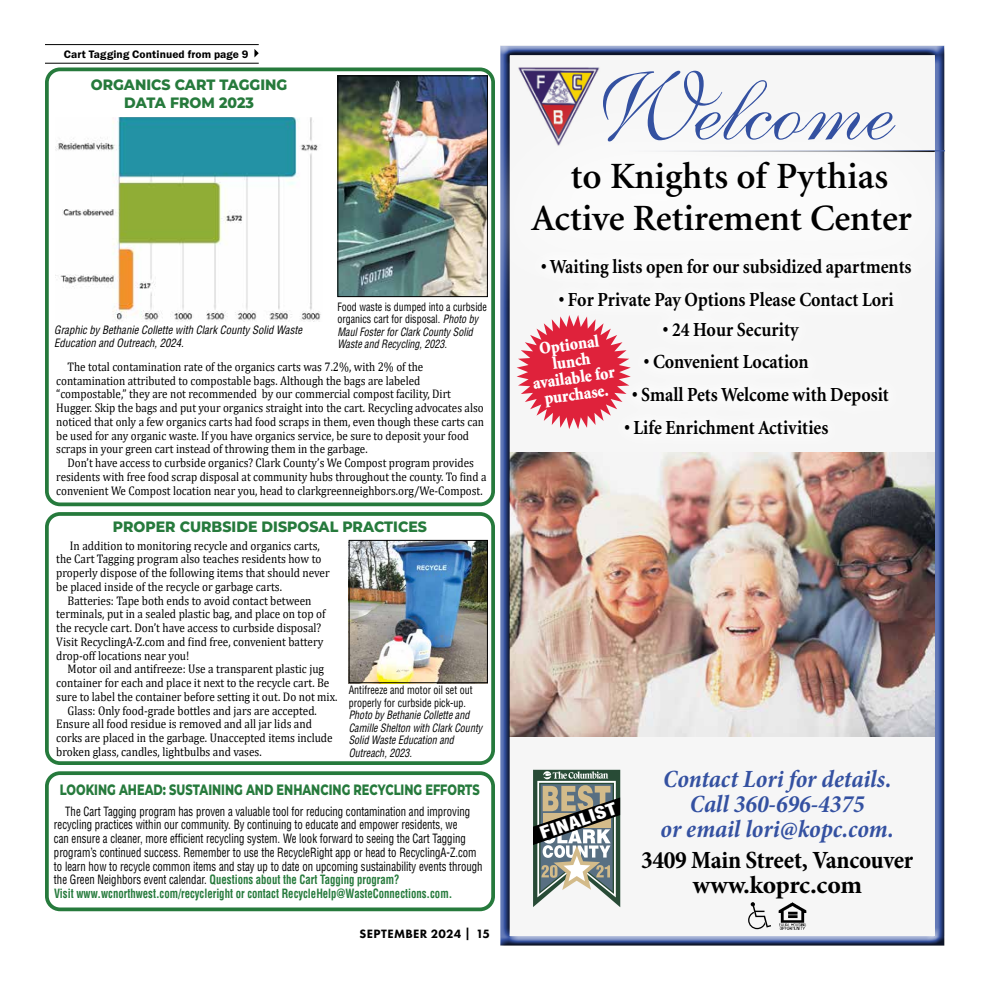
<style>
.page{position:relative;width:990px;height:990px;background:#fff}
.page>*{position:absolute;margin:0;border:0;box-sizing:border-box;transform-origin:0 0}
.t1{font:98.88px "Shelley Volante Script";color:#3451a1}
.t2{font:600 37.12px/41.6px "Minion";color:#000;text-align:center}
.t3{font:italic 700 condensed 25px/25px "Minion Pro";color:#3451a1;text-align:center}
.t4{font:700 condensed 25px/25px "Minion Pro";letter-spacing:-.015em;color:#000;text-align:center}
.t5{font:700 20px "Minion";color:#000;scale:.9 1}
.t6{font:900 17.5px/16.8px "Minion";color:#fff;text-align:center;scale:.9 1}
.t7{font:900 condensed 16.62px "Helvetica LT";color:#fff;scale:1.31 1}
.t8{font:800 15px/18px "Montserrat";color:#267a3c;text-align:center;scale:.94 1}
.t9{font:800 15px "Montserrat";color:#267a3c;scale:.75 1}
.t10{font:12.5px/13.8px "Cambria";color:#000;scale:.9 1}
.t11{font:12.5px/13.8px "Cambria";color:#000;scale:.89 1}
.t12{font:condensed 12.5px/13.8px "Helvetica LT Std";color:#000;scale:.86 1}
.t13{font:800 12.5px "Futura PT";letter-spacing:.03em;color:#000}
.t14{font:italic condensed 11.25px/12.5px "Helvetica LT Std";color:#000;scale:.89 1}
.t15{font:italic condensed 11.25px/12.5px "Helvetica LT Std";color:#000;scale:.95 1}
.t16{font:condensed 11.25px/12.5px "Helvetica LT Std";color:#000;scale:.89 1}
.t17{font:11.25px "Franklin Gothic URW Dem";letter-spacing:.01em;color:#000}
.s1{font-style:normal}
.s2{font-weight:700;color:#267a3c}
</style>
<div class="page">
<div style="left:500px;top:46px;width:444px;height:900px;background:#000;opacity:.75"></div>
<img style="left:510px;top:453px;width:425px;height:284px">
<img style="left:779px;top:903px;width:27px;height:26px">
<svg style="left:748px;top:902px;width:23px;height:27px"></svg>
<img style="left:515px;top:64px;width:85px;height:10px">
<div style="left:500px;top:74px;width:444px;height:247px;background:#fff;opacity:.75"></div>
<div style="left:527px;top:243px;width:399px;height:207px;background:#f8f8f8"></div>
<svg style="left:517px;top:315px;width:114px;height:114px"></svg>
<svg style="left:533px;top:770px;width:87px;height:137px"></svg>
<hr style="left:45px;top:44px;width:214px;height:1px;background:#000">
<hr style="left:45px;top:63px;width:214px;height:1px;background:#000">
<svg style="left:254px;top:49px;width:5px;height:9px"></svg>
<div style="left:45px;top:68px;width:450px;height:438px;border:4px solid #267a3c;border-radius:13px"></div>
<div style="left:45px;top:512px;width:450px;height:253px;border:4px solid #267a3c;border-radius:13px"></div>
<div style="left:45px;top:771px;width:450px;height:140px;border:4px solid #267a3c;border-radius:13px"></div>
<img style="left:55px;top:117px;width:266px;height:205px">
<img style="left:339px;top:77px;width:147px;height:218px">
<div style="left:337px;top:75px;width:151px;height:222px;border:1px solid #000"></div>
<img style="left:351px;top:542px;width:135px;height:139px">
<div style="left:349px;top:540px;width:139px;height:143px;border:1px solid #000"></div>
<p class="t17" style="left:64px;top:47px;width:186px">Cart Tagging Continued from page 9</p>
<p class="t8" style="left:91px;top:74px;width:211px">ORGANICS CART TAGGING<br>DATA FROM 2023</p>
<p class="t15" style="left:54px;top:324px;width:262px">Graphic by Bethanie Collette with Clark County Solid Waste<br>Education and Outreach, 2024.</p>
<p class="t14" style="left:338px;top:300px;width:170px"><span class="s1">Food waste is dumped into a curbside organics cart for disposal.</span> Photo by Maul Foster for Clark County Solid Waste and Recycling, 2023.</p>
<p class="t11" style="left:56px;top:360px;width:482px;text-indent:11px">The total contamination rate of the organics carts was 7.2%, with 2% of the contamination attributed to compostable bags. Although the bags are labeled “compostable,” they are not recommended by our commercial compost facility, Dirt Hugger. Skip the bags and put your organics straight into the cart. Recycling advocates also noticed that only a few organics carts had food scraps in them, even though these carts can be used for any organic waste. If you have organics service, be sure to deposit your food scraps in your green cart instead of throwing them in the garbage.</p>
<p class="t11" style="left:56px;top:456px;width:485px;text-align:center">Don’t have access to curbside organics? Clark County’s We Compost program provides residents with free food scrap disposal at community hubs throughout the county. To find a convenient We Compost location near you, head to clarkgreenneighbors.org/We-Compost.</p>
<p class="t8" style="left:113px;top:517px;width:336px">PROPER CURBSIDE DISPOSAL PRACTICES</p>
<p class="t10" style="left:56px;top:539px;width:305px;text-indent:14px">In addition to monitoring recycle and organics carts, the Cart Tagging program also teaches residents how to properly dispose of the following items that should never be placed inside of the recycle or garbage carts.</p>
<p class="t10" style="left:56px;top:594px;width:301px;text-indent:11px">Batteries: Tape both ends to avoid contact between terminals, put in a sealed plastic bag, and place on top of the recycle cart. Don’t have access to curbside disposal?<br>Visit RecyclingA-Z.com and find free, convenient battery drop-off locations near you!</p>
<p class="t10" style="left:68px;top:662px;width:287px">Motor oil and antifreeze: Use a transparent plastic jug</p>
<p class="t10" style="left:56px;top:676px;width:305px">container for each and place it next to the recycle cart. Be</p>
<p class="t10" style="left:56px;top:690px;width:314px">sure to label the container before setting it out. Do not mix.</p>
<p class="t10" style="left:68px;top:704px;width:279px">Glass: Only food-grade bottles and jars are accepted.</p>
<p class="t10" style="left:56px;top:717px;width:286px">Ensure all food residue is removed and all jar lids and</p>
<p class="t10" style="left:56px;top:731px;width:309px">corks are placed in the garbage. Unaccepted items include</p>
<p class="t10" style="left:56px;top:745px;width:230px">broken glass, candles, lightbulbs and vases.</p>
<p class="t16" style="left:349px;top:684px;width:141px">Antifreeze and motor oil set out properly for curbside pick-up.</p>
<p class="t14" style="left:349px;top:709px;width:151px">Photo by Bethanie Collette and<br>Camille Shelton with Clark County<br>Solid Waste Education and<br>Outreach, 2023.</p>
<p class="t9" style="left:60px;top:778px;width:561px">LOOKING AHEAD: SUSTAINING AND ENHANCING RECYCLING EFFORTS</p>
<p class="t12" style="left:54px;top:804px;width:500px;text-indent:11px">The Cart Tagging program has proven a valuable tool for reducing contamination and improving recycling practices within our community. By continuing to educate and empower residents, we<br>can ensure a cleaner, more efficient recycling system. We look forward to seeing the Cart Tagging program’s continued success. Remember to use the RecycleRight app or head to RecyclingA-Z.com to learn how to recycle common items and stay up to date on upcoming sustainability events through the Green Neighbors event calendar. <span class="s2">Questions about the Cart Tagging program?<br>Visit www.wcnorthwest.com/recycleright or contact RecycleHelp@WasteConnections.com.</span></p>
<p class="t13" style="left:359px;top:926px;width:132px">SEPTEMBER 2024 | 15</p>
<h1 class="t1" style="left:594px;top:50px;width:301px">Welcome</h1>
<h2 class="t2" style="left:531px;top:157px;width:382px">to Knights of Pythias<br>Active Retirement Center</h2>
<h3 class="t5" style="left:541px;top:256px;width:413px">• Waiting lists open for our subsidized apartments</h3>
<h3 class="t5" style="left:559px;top:289px;width:374px">• For Private Pay Options Please Contact Lori</h3>
<h3 class="t5" style="left:663px;top:319px;width:152px">• 24 Hour Security</h3>
<h3 class="t5" style="left:644px;top:352px;width:185px">• Convenient Location</h3>
<h3 class="t5" style="left:632px;top:385px;width:287px">• Small Pets Welcome with Deposit</h3>
<h3 class="t5" style="left:624px;top:418px;width:228px">• Life Enrichment Activities</h3>
<h3 class="t6" style="left:527px;top:343px;width:93px;rotate:-8deg">Optional lunch available for purchase.</h3>
<h3 class="t7" style="left:537px;top:824px;width:63px;rotate:-19deg">FINALIST</h3>
<h3 class="t3" style="left:661px;top:767px;width:235px">Contact Lori for details.<br>Call 360-696-4375<br>or email lori@kopc.com.</h3>
<h3 class="t4" style="left:641px;top:848px;width:274px">3409 Main Street, Vancouver www.koprc.com</h3>
</div>
